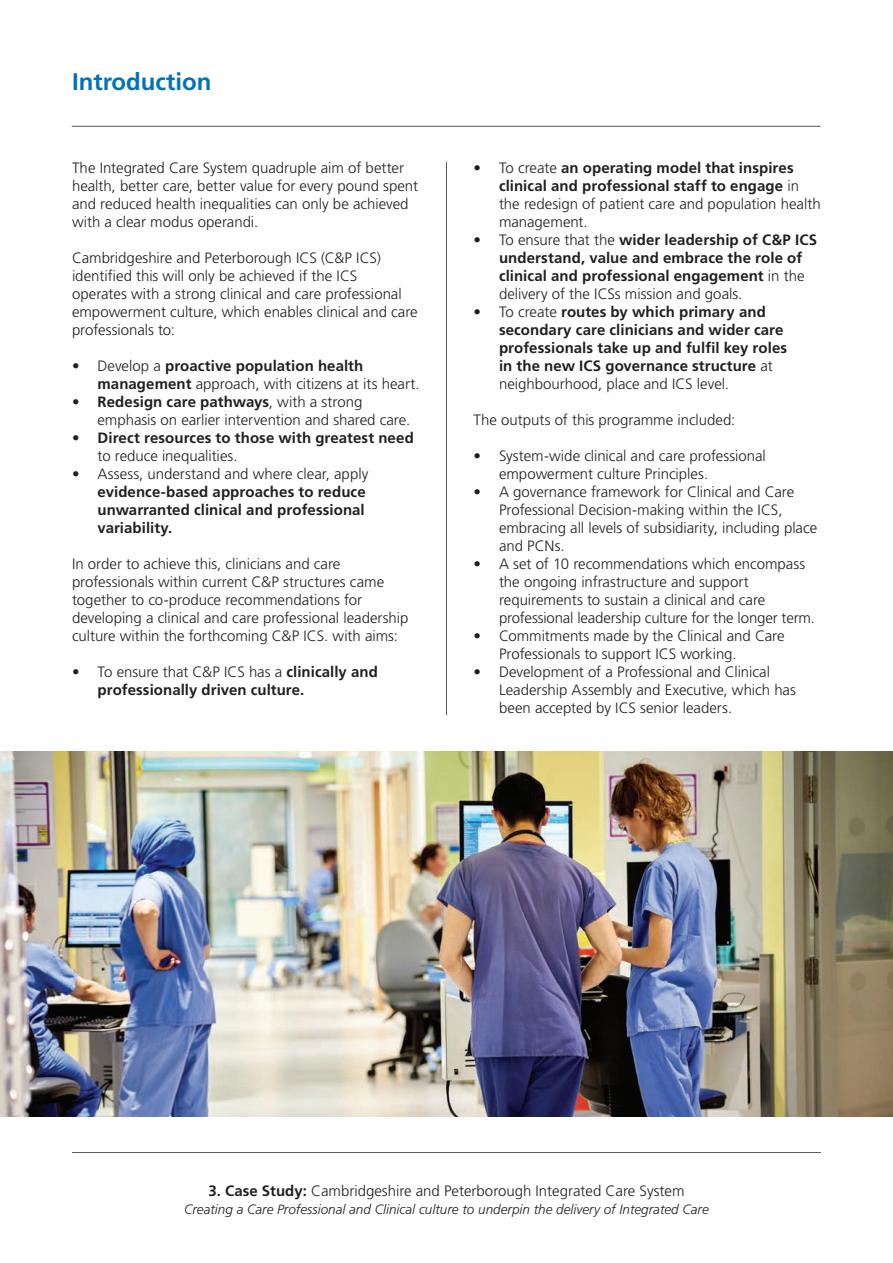
<style>
.page{position:relative;width:893px;height:1263px;background:#fff}
.page>*{position:absolute;margin:0;border:0;box-sizing:border-box;transform-origin:0 0}
.Section_Heading{font:700 24px "Frutiger LT Std";color:#0072bc}
.Body_10_12_Bulletted{font:300 15px/18px "Frutiger LT Std";letter-spacing:-.005em;color:#231f20}
.Body_10_12{font:300 15px/18px "Frutiger LT Std";color:#231f20}
.Body_10_12_Bulletted-2{font:700 15px/18px "Frutiger LT Std";letter-spacing:.005em;color:#231f20}
.t1{font:italic 300 13.5px "Frutiger LT Std";color:#231f20}
.s1{font-weight:700}
.s2{font-weight:300}
</style>
<div class="page">
<hr style="left:72px;top:1152px;width:749px;height:1px;background:#57585a">
<hr style="left:446px;top:162px;width:1px;height:553px;background:#57585a">
<hr style="left:72px;top:126px;width:749px;height:1px;background:#57585a">
<img style="left:0;top:751px;width:893px;height:365px">
<p class="Section_Heading" style="left:72px;top:68px;width:141px">Introduction</p>
<p class="Body_10_12" style="left:72px;top:159px;width:348px">The Integrated Care System quadruple aim of better health, better care, better value for every pound spent and reduced health inequalities can only be achieved with a clear modus operandi.</p>
<p class="Body_10_12" style="left:72px;top:249px;width:347px">Cambridgeshire and Peterborough ICS (C&amp;P ICS) identified this will only be achieved if the ICS<br>operates with a strong clinical and care professional empowerment culture, which enables clinical and care professionals to:</p>
<p class="Body_10_12_Bulletted" style="left:98px;top:357px;width:323px;text-indent:-26px">• Develop a <span class="s1">proactive population health management</span> approach, with citizens at its heart.</p>
<p class="Body_10_12_Bulletted" style="left:98px;top:393px;width:314px;text-indent:-26px">• <span class="s1">Redesign care pathways</span>, with a strong emphasis on earlier intervention and shared care.</p>
<p class="Body_10_12_Bulletted-2" style="left:98px;top:429px;width:318px;text-indent:-26px"><span class="s2">•</span> Direct resources to those with greatest need <span class="s2">to reduce inequalities.</span></p>
<p class="Body_10_12_Bulletted-2" style="left:98px;top:465px;width:272px;text-indent:-26px"><span class="s2">• Assess, understand and where clear, apply </span>evidence-based approaches to reduce unwarranted clinical and professional variability.</p>
<p class="Body_10_12" style="left:72px;top:555px;width:338px">In order to achieve this, clinicians and care professionals within current C&amp;P structures came together to co-produce recommendations for developing a clinical and care professional leadership culture within the forthcoming C&amp;P ICS. with aims:</p>
<p class="Body_10_12_Bulletted-2" style="left:98px;top:663px;width:282px;text-indent:-26px"><span class="s2">• To ensure that C&amp;P ICS has a</span> clinically and professionally driven culture.</p>
<p class="Body_10_12_Bulletted" style="left:499px;top:159px;width:323px;text-indent:-26px">• To create <span class="s1">an operating model that inspires clinical and professional staff to engage</span> in the redesign of patient care and population health management.</p>
<p class="Body_10_12_Bulletted-2" style="left:499px;top:231px;width:319px;text-indent:-26px"><span class="s2">• To ensure that the</span> wider leadership of C&amp;P ICS understand, value and embrace the role of clinical and professional engagement <span class="s2">in the delivery of the ICSs mission and goals.</span></p>
<p class="Body_10_12_Bulletted-2" style="left:499px;top:303px;width:290px;text-indent:-26px"><span class="s2">• To create</span> routes by which primary and secondary care clinicians and wider care professionals take up and fulfil key roles in the new ICS governance structure <span class="s2">at neighbourhood, place and ICS level.</span></p>
<p class="Body_10_12_Bulletted" style="left:473px;top:411px;width:263px">The outputs of this programme included:</p>
<p class="Body_10_12_Bulletted" style="left:499px;top:447px;width:268px;text-indent:-26px">• System-wide clinical and care professional empowerment culture Principles.</p>
<p class="Body_10_12_Bulletted" style="left:499px;top:483px;width:320px;text-indent:-26px">• A governance framework for Clinical and Care Professional Decision-making within the ICS, embracing all levels of subsidiarity, including place and PCNs.</p>
<p class="Body_10_12_Bulletted" style="left:499px;top:555px;width:317px;text-indent:-26px">• A set of 10 recommendations which encompass the ongoing infrastructure and support requirements to sustain a clinical and care professional leadership culture for the longer term.</p>
<p class="Body_10_12_Bulletted" style="left:499px;top:627px;width:287px;text-indent:-26px">• Commitments made by the Clinical and Care<br>Professionals to support ICS working.</p>
<p class="Body_10_12_Bulletted" style="left:499px;top:663px;width:298px;text-indent:-26px">• Development of a Professional and Clinical<br>Leadership Assembly and Executive, which has been accepted by ICS senior leaders.</p>
<p class="Body_10_12" style="left:208px;top:1182px;width:477px"><span class="s1">3. Case Study:</span> Cambridgeshire and Peterborough Integrated Care System</p>
<p class="t1" style="left:184px;top:1202px;width:526px">Creating a Care Professional and Clinical culture to underpin the delivery of Integrated Care</p>
</div>
